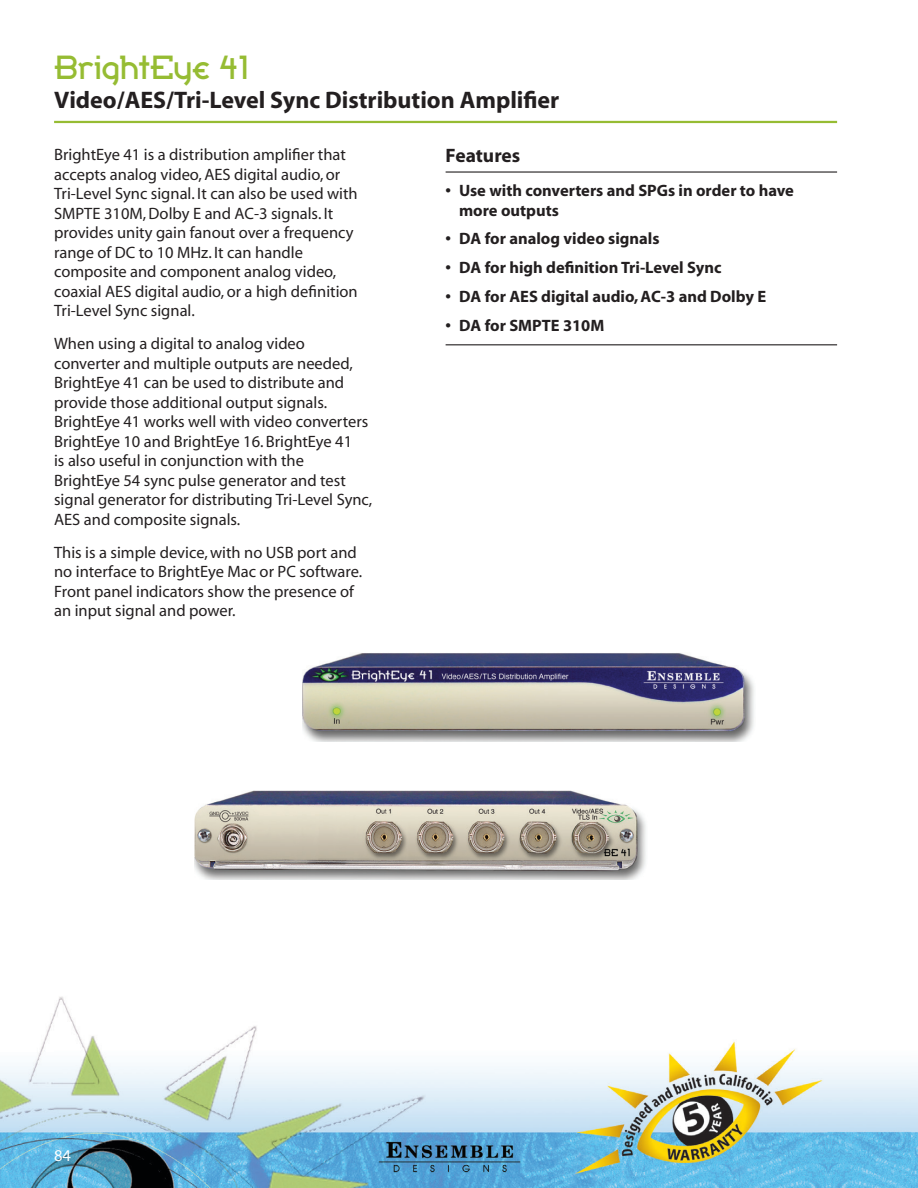
<style>
.page{position:relative;width:918px;height:1188px;background:#fff}
.page>*{position:absolute;margin:0;border:0;box-sizing:border-box;transform-origin:0 0}
._2013_Product_Number{font:33px "Broadband ICG";letter-spacing:-.01em;color:#96bc33}
._2013_Product_Descri{font:700 24px "Myriad";color:#231f20}
._2013_Feature_Order{font:700 19.5px "Myriad";color:#231f20}
._2013_Body_Text{font:16.5px/19.5px "Myriad";color:#231f20}
.t1{font:700 16.5px/19.8px "Myriad";color:#231f20}
.t2{font:16.5px "Myriad";color:#fff}
</style>
<div class="page">
<img style="left:0;top:879px;width:911px;height:309px">
<img style="left:911px;top:1066px;width:7px;height:122px">
<hr style="left:54px;top:121px;width:783px;height:2px;background:#96bc33">
<hr style="left:446px;top:171px;width:391px;height:2px;background:#231f20">
<hr style="left:446px;top:344px;width:391px;height:1px;background:#231f20">
<img style="left:302px;top:653px;width:452px;height:89px">
<img style="left:194px;top:790px;width:452px;height:89px">
<p class="_2013_Product_Number" style="left:54px;top:47px;width:202px">BrightEye 41</p>
<p class="_2013_Product_Descri" style="left:54px;top:87px;width:507px">Video/AES/Tri-Level Sync Distribution Amplifier</p>
<p class="_2013_Body_Text" style="left:54px;top:146px;width:305px">BrightEye 41 is a distribution amplifier that accepts analog video, AES digital audio, or Tri-Level Sync signal. It can also be used with SMPTE 310M, Dolby E and AC-3 signals. It provides unity gain fanout over a frequency range of DC to 10 MHz. It can handle composite and component analog video, coaxial AES digital audio, or a high definition Tri-Level Sync signal.</p>
<p class="_2013_Body_Text" style="left:54px;top:335px;width:320px">When using a digital to analog video converter and multiple outputs are needed, BrightEye 41 can be used to distribute and provide those additional output signals.<br>BrightEye 41 works well with video converters BrightEye 10 and BrightEye 16. BrightEye 41<br>is also useful in conjunction with the BrightEye 54 sync pulse generator and test signal generator for distributing Tri-Level Sync, AES and composite signals.</p>
<p class="_2013_Body_Text" style="left:54px;top:543px;width:308px">This is a simple device, with no USB port and no interface to BrightEye Mac or PC software.<br>Front panel indicators show the presence of an input signal and power.</p>
<p class="_2013_Feature_Order" style="left:446px;top:146px;width:76px">Features</p>
<p class="t1" style="left:459px;top:181px;width:336px;text-indent:-14px">• Use with converters and SPGs in order to have more outputs</p>
<p class="t1" style="left:446px;top:230px;width:215px">• DA for analog video signals</p>
<p class="t1" style="left:446px;top:258px;width:277px">• DA for high definition Tri-Level Sync</p>
<p class="t1" style="left:446px;top:287px;width:322px">• DA for AES digital audio, AC-3 and Dolby E</p>
<p class="t1" style="left:446px;top:316px;width:160px">• DA for SMPTE 310M</p>
<p class="t2" style="left:54px;top:1147px;width:18px">84</p>
</div>
